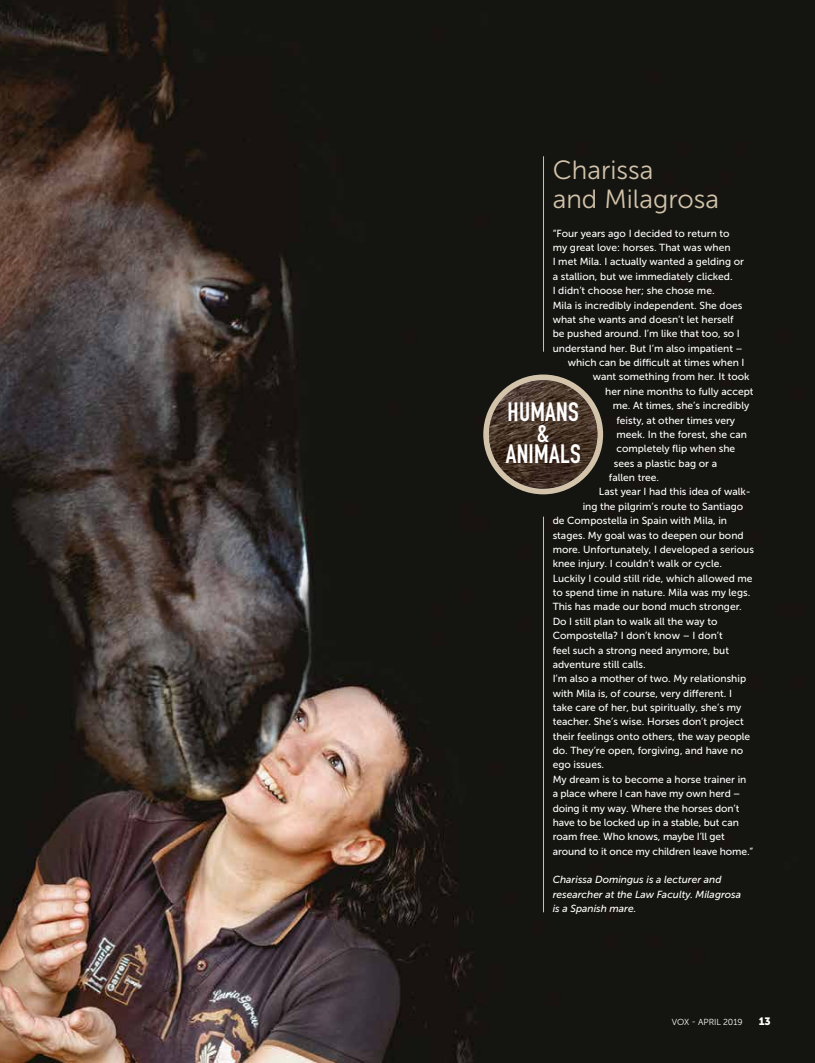
<style>
.page{position:relative;width:815px;height:1063px;background:#fff}
.page>*{position:absolute;margin:0;border:0;box-sizing:border-box;transform-origin:0 0}
.t1{font:26.25px/28.8px "Museo Sans 300";color:#d3c3ab}
.t2{font:700 26.25px/21.2px "DIN Condensed";letter-spacing:.01em;color:#fff;text-align:center}
.t3{font:10.62px "Museo Sans 900";color:#fff}
.t4{font:10.25px "Museo Sans 500";color:#fff}
.t5{font:italic 10.25px/14.4px "Museo Sans 500";color:#fff}
.t6{font:8.75px "Museo Sans 300";letter-spacing:-.01em;color:#fff}
</style>
<div class="page">
<img style="left:0;top:0;width:815px;height:1063px">
<hr style="left:543px;top:156px;width:1px;height:196px;background:#d3c3ab">
<hr style="left:543px;top:517px;width:1px;height:395px;background:#d3c3ab">
<div style="left:483px;top:375px;width:120px;height:119px;background:#d3c3ab;border-radius:50%"></div>
<img style="left:489px;top:380px;width:108px;height:109px;border-radius:54px">
<h1 class="t1" style="left:553px;top:156px;width:168px">Charissa<br>and Milagrosa</h1>
<p class="t4" style="left:553px;top:228px;width:178px">“Four years ago I decided to return to</p>
<p class="t4" style="left:553px;top:242px;width:179px">my great love: horses. That was when</p>
<p class="t4" style="left:553px;top:256px;width:193px">I met Mila. I actually wanted a gelding or</p>
<p class="t4" style="left:553px;top:271px;width:182px">a stallion, but we immediately clicked.</p>
<p class="t4" style="left:553px;top:285px;width:163px">I didn’t choose her; she chose me.</p>
<p class="t4" style="left:553px;top:299px;width:191px">Mila is incredibly independent. She does</p>
<p class="t4" style="left:553px;top:314px;width:182px">what she wants and doesn’t let herself</p>
<p class="t4" style="left:553px;top:328px;width:189px">be pushed around. I’m like that too, so I</p>
<p class="t4" style="left:553px;top:343px;width:192px">understand her. But I’m also impatient –</p>
<p class="t4" style="left:568px;top:357px;width:178px">which can be difficult at times when I</p>
<p class="t4" style="left:593px;top:371px;width:158px">want something from her. It took</p>
<p class="t4" style="left:605px;top:386px;width:150px">her nine months to fully accept</p>
<p class="t4" style="left:613px;top:400px;width:138px">me. At times, she’s incredibly</p>
<p class="t4" style="left:616px;top:414px;width:120px">feisty, at other times very</p>
<p class="t4" style="left:616px;top:429px;width:132px">meek. In the forest, she can</p>
<p class="t4" style="left:616px;top:443px;width:120px">completely flip when she</p>
<p class="t4" style="left:614px;top:457px;width:105px">sees a plastic bag or a</p>
<p class="t4" style="left:609px;top:472px;width:52px">fallen tree.</p>
<p class="t4" style="left:599px;top:486px;width:153px">Last year I had this idea of walk-</p>
<p class="t4" style="left:583px;top:501px;width:162px">ing the pilgrim’s route to Santiago</p>
<p class="t4" style="left:553px;top:515px;width:176px">de Compostella in Spain with Mila, in</p>
<p class="t4" style="left:553px;top:529px;width:193px">stages. My goal was to deepen our bond</p>
<p class="t4" style="left:553px;top:544px;width:203px">more. Unfortunately, I developed a serious</p>
<p class="t4" style="left:553px;top:558px;width:171px">knee injury. I couldn’t walk or cycle.</p>
<p class="t4" style="left:553px;top:573px;width:201px">Luckily I could still ride, which allowed me</p>
<p class="t4" style="left:553px;top:587px;width:199px">to spend time in nature. Mila was my legs.</p>
<p class="t4" style="left:553px;top:601px;width:191px">This has made our bond much stronger.</p>
<p class="t4" style="left:553px;top:616px;width:166px">Do I still plan to walk all the way to</p>
<p class="t4" style="left:553px;top:630px;width:172px">Compostella? I don’t know – I don’t</p>
<p class="t4" style="left:553px;top:644px;width:178px">feel such a strong need anymore, but</p>
<p class="t4" style="left:553px;top:659px;width:95px">adventure still calls.</p>
<p class="t4" style="left:553px;top:673px;width:195px">I’m also a mother of two. My relationship</p>
<p class="t4" style="left:553px;top:687px;width:181px">with Mila is, of course, very different. I</p>
<p class="t4" style="left:553px;top:702px;width:190px">take care of her, but spiritually, she’s my</p>
<p class="t4" style="left:553px;top:716px;width:192px">teacher. She’s wise. Horses don’t project</p>
<p class="t4" style="left:553px;top:731px;width:199px">their feelings onto others, the way people</p>
<p class="t4" style="left:553px;top:745px;width:192px">do. They’re open, forgiving, and have no</p>
<p class="t4" style="left:553px;top:759px;width:53px">ego issues.</p>
<p class="t4" style="left:553px;top:774px;width:195px">My dream is to become a horse trainer in</p>
<p class="t4" style="left:553px;top:788px;width:189px">a place where I can have my own herd –</p>
<p class="t4" style="left:553px;top:802px;width:188px">doing it my way. Where the horses don’t</p>
<p class="t4" style="left:553px;top:817px;width:188px">have to be locked up in a stable, but can</p>
<p class="t4" style="left:553px;top:831px;width:174px">roam free. Who knows, maybe I’ll get</p>
<p class="t4" style="left:553px;top:846px;width:202px">around to it once my children leave home.”</p>
<p class="t5" style="left:553px;top:873px;width:190px">Charissa Domingus is a lecturer and researcher at the Law Faculty. Milagrosa is a Spanish mare.</p>
<h1 class="t2" style="left:506px;top:401px;width:76px">HUMANS &amp;<br>ANIMALS</h1>
<p class="t6" style="left:672px;top:1017px;width:72px">VOX - APRIL 2019</p>
<p class="t3" style="left:759px;top:1015px;width:14px">13</p>
</div>
